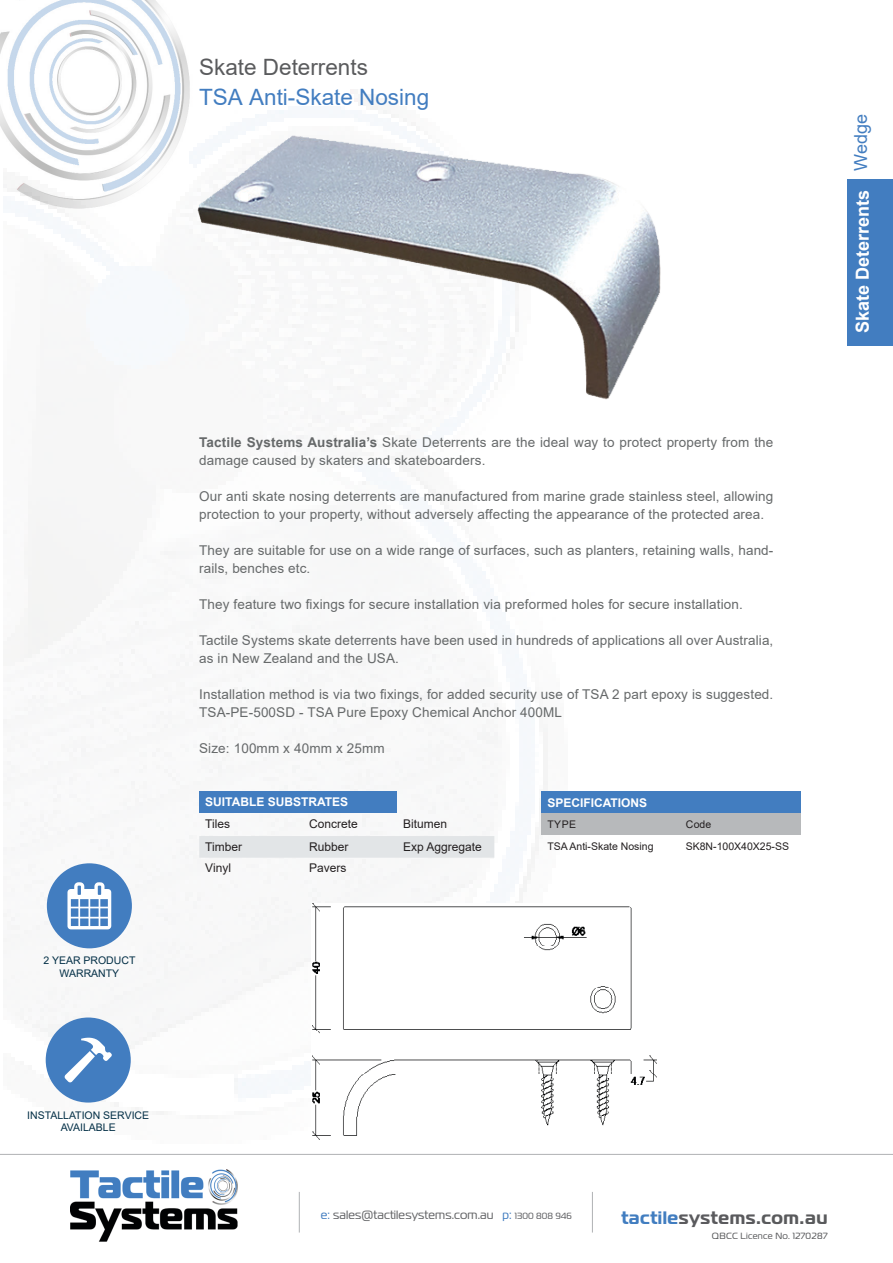
<style>
.page{position:relative;width:893px;height:1263px;background:#fff}
.page>*{position:absolute;margin:0;border:0;box-sizing:border-box;transform-origin:0 0}
.t1{font:22.5px/30px "Arial";color:#427dc0}
.t2{font:700 18px "Magistral";letter-spacing:.03em;color:#417dc0}
.t3{font:700 18px "Arial";color:#fff}
.t4{font:18px "Arial";color:#427dc0}
.t5{font:13.5px/18px "Arial";letter-spacing:.01em;color:#66696a}
.t6{font:12px "Arial";color:#231f20}
.t7{font:12px "Magistral";letter-spacing:.01em;color:#636466}
.t8{font:700 12px "Arial";color:#fff}
.t9{font:10.5px/12.6px "Arial";color:#032f46;text-align:center}
.t10{font:10.5px "Arial";color:#231f20}
.t11{font:9px "Magistral";letter-spacing:.03em;color:#595a5c}
.s1{color:#5a5b5d}
.s2{font-weight:700}
.s3{color:#427dc0}
.s4{color:#626366}
.s5{font-size:9px;color:#646568}
.s6{color:#5a5a5d}
.s7{color:#595a5c}
</style>
<div class="page">
<img style="left:0;top:0;width:181px;height:188px">
<hr style="left:0;top:1154px;width:893px;height:1px;background:#b0b2b4">
<hr style="left:299px;top:1192px;width:1px;height:40px;background:#b0b2b4">
<hr style="left:592px;top:1192px;width:1px;height:40px;background:#b0b2b4">
<img style="left:4px;top:41px;width:544px;height:1074px">
<img style="left:70px;top:1170px;width:168px;height:72px">
<div style="left:847px;top:173px;width:46px;height:173px;background:#427dc0"></div>
<div style="left:846px;top:77px;width:47px;height:102px;background:#fff"></div>
<div style="left:47px;top:863px;width:85px;height:85px;background:#427dc0;border-radius:50%"></div>
<svg style="left:67px;top:882px;width:44px;height:47px"></svg>
<div style="left:46px;top:1017px;width:85px;height:85px;background:#427dc0;border-radius:50%"></div>
<svg style="left:64px;top:1038px;width:48px;height:45px"></svg>
<div style="left:199px;top:791px;width:198px;height:22px;background:#427dc0"></div>
<div style="left:199px;top:836px;width:295px;height:22px;background:#e2e5e7"></div>
<div style="left:541px;top:791px;width:260px;height:22px;background:#427dc0"></div>
<div style="left:541px;top:813px;width:139px;height:22px;background:#b7b9bb"></div>
<div style="left:680px;top:813px;width:121px;height:22px;background:#b7b9bb"></div>
<img style="left:191px;top:121px;width:470px;height:295px">
<img style="left:311px;top:903px;width:345px;height:237px">
<p class="t1" style="left:199px;top:52px;width:232px"><span class="s1">Skate Deterrents<br></span>TSA Anti-Skate Nosing</p>
<p class="t9" style="left:43px;top:954px;width:93px">2 YEAR PRODUCT<br>WARRANTY</p>
<p class="t5" style="left:199px;top:433px;width:576px"><span class="s2">Tactile Systems Australia’s</span> Skate Deterrents are the ideal way to protect property from the damage caused by skaters and skateboarders.</p>
<p class="t5" style="left:199px;top:487px;width:576px">Our anti skate nosing deterrents are manufactured from marine grade stainless steel, allowing protection to your property, without adversely affecting the appearance of the protected area.</p>
<p class="t5" style="left:199px;top:541px;width:576px">They are suitable for use on a wide range of surfaces, such as planters, retaining walls, hand&shy;rails, benches etc.</p>
<p class="t5" style="left:199px;top:595px;width:545px">They feature two fixings for secure installation via preformed holes for secure installation.</p>
<p class="t5" style="left:199px;top:631px;width:576px">Tactile Systems skate deterrents have been used in hundreds of applications all over Australia, as in New Zealand and the USA.</p>
<p class="t5" style="left:199px;top:685px;width:576px">Installation method is via two fixings, for added security use of TSA 2 part epoxy is suggested.<br>TSA-PE-500SD - TSA Pure Epoxy Chemical Anchor 400ML</p>
<p class="t5" style="left:199px;top:739px;width:187px">Size: 100mm x 40mm x 25mm</p>
<p class="t8" style="left:205px;top:793px;width:144px">SUITABLE SUBSTRATES</p>
<p class="t6" style="left:205px;top:815px;width:26px">Tiles</p>
<p class="t6" style="left:309px;top:815px;width:50px">Concrete</p>
<p class="t6" style="left:403px;top:815px;width:46px">Bitumen</p>
<p class="t6" style="left:205px;top:838px;width:38px">Timber</p>
<p class="t6" style="left:309px;top:838px;width:41px">Rubber</p>
<p class="t6" style="left:403px;top:838px;width:80px">Exp Aggregate</p>
<p class="t6" style="left:205px;top:860px;width:27px">Vinyl</p>
<p class="t6" style="left:309px;top:860px;width:39px">Pavers</p>
<p class="t8" style="left:547px;top:794px;width:101px">SPECIFICATIONS</p>
<p class="t10" style="left:547px;top:817px;width:30px">TYPE</p>
<p class="t10" style="left:686px;top:817px;width:27px">Code</p>
<p class="t10" style="left:547px;top:839px;width:108px">TSA Anti-Skate Nosing</p>
<p class="t10" style="left:686px;top:839px;width:105px">SK8N-100X40X25-SS</p>
<p class="t4" style="left:849px;top:171px;width:59px;rotate:-90deg">Wedge</p>
<p class="t3" style="left:850px;top:333px;width:145px;rotate:-90deg">Skate Deterrents</p>
<p class="t9" style="left:27px;top:1108px;width:123px">INSTALLATION SERVICE</p>
<p class="t9" style="left:61px;top:1121px;width:57px">AVAILABLE</p>
<p class="t7" style="left:321px;top:1207px;width:253px"><span class="s3">e:</span> <span class="s4">sales</span>@tactilesystems.com.au <span class="s3">p:</span> <span class="s5">1300 808 946</span></p>
<h2 class="t2" style="left:621px;top:1206px;width:207px">tactile<span class="s6">systems</span><span class="s7">.com.au</span></h2>
<p class="t11" style="left:712px;top:1231px;width:117px">QBCC Licence No. 1270287</p>
</div>
